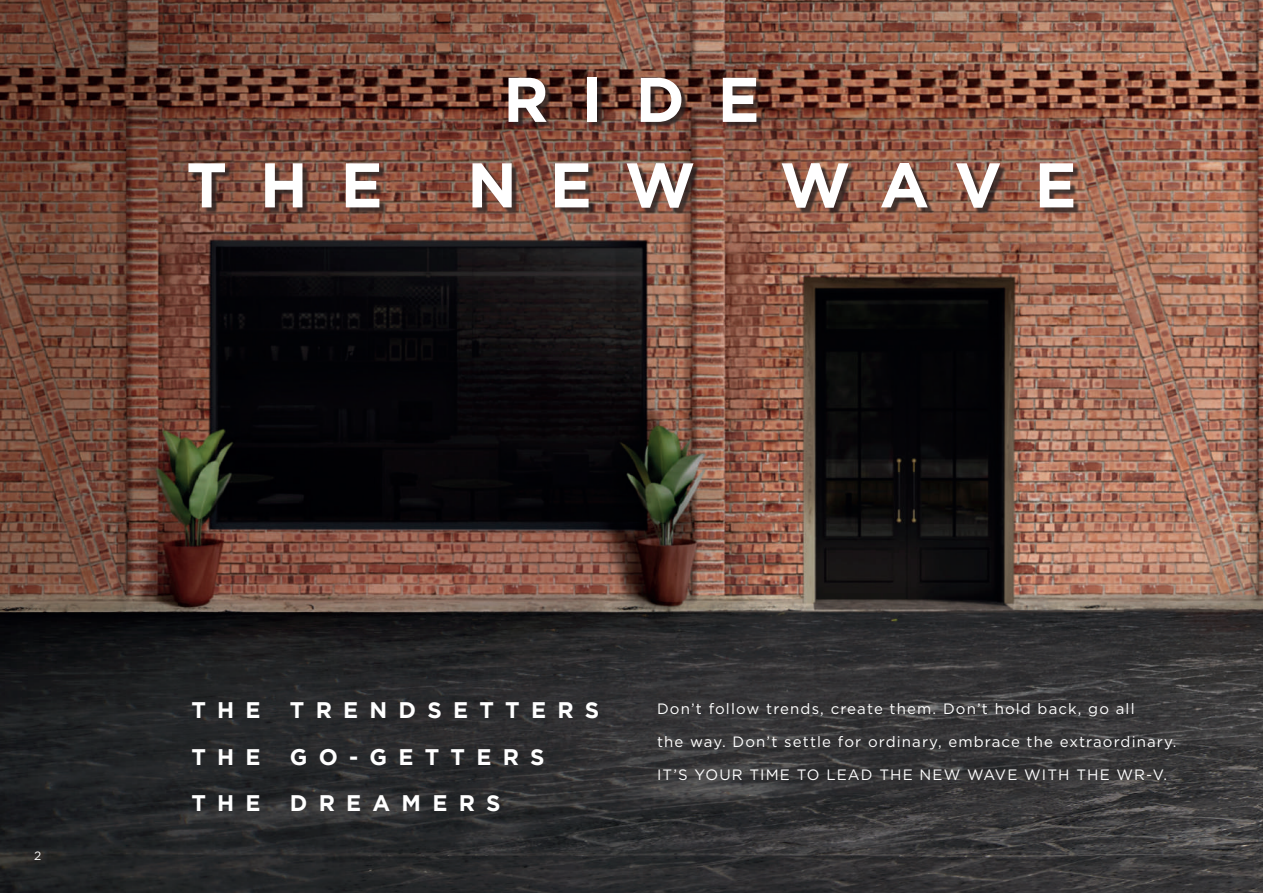
<style>
.page{position:relative;width:1263px;height:893px;background:#fff}
.page>*{position:absolute;margin:0;border:0;box-sizing:border-box;transform-origin:0 0}
.t1{font:700 63px "Gotham";letter-spacing:.52em;color:#fff}
.t2{font:700 22.5px "Gotham";letter-spacing:.5em;color:#fff}
.t3{font:15px/33px "Gotham";letter-spacing:.075em;color:#fff}
.t4{font:12px "Gotham";color:#fff}
</style>
<div class="page">
<img style="left:0;top:0;width:1263px;height:893px">
<div style="left:191px;top:80px;width:889px;height:134px;background:#231f20;opacity:.75"></div>
<h1 class="t1" style="left:503px;top:63px;width:258px">RIDE</h1>
<h1 class="t1" style="left:186px;top:149px;width:198px">THE</h1>
<h1 class="t1" style="left:467px;top:149px;width:230px">NEW</h1>
<h1 class="t1" style="left:780px;top:149px;width:298px">WAVE</h1>
<p class="t4" style="left:34px;top:848px;width:9px">2</p>
<h2 class="t2" style="left:191px;top:697px;width:71px">THE</h2>
<h2 class="t2" style="left:290px;top:697px;width:311px">TRENDSETTERS</h2>
<h2 class="t2" style="left:191px;top:744px;width:71px">THE</h2>
<h2 class="t2" style="left:290px;top:744px;width:256px">GO-GETTERS</h2>
<h2 class="t2" style="left:191px;top:790px;width:71px">THE</h2>
<h2 class="t2" style="left:290px;top:790px;width:212px">DREAMERS</h2>
<p class="t3" style="left:657px;top:691px;width:521px">Don’t follow trends, create them. Don’t hold back, go all<br>the way. Don’t settle for ordinary, embrace the extraordinary.</p>
<p class="t3" style="left:657px;top:757px;width:512px">IT’S YOUR TIME TO LEAD THE NEW WAVE WITH THE WR-V.</p>
</div>
